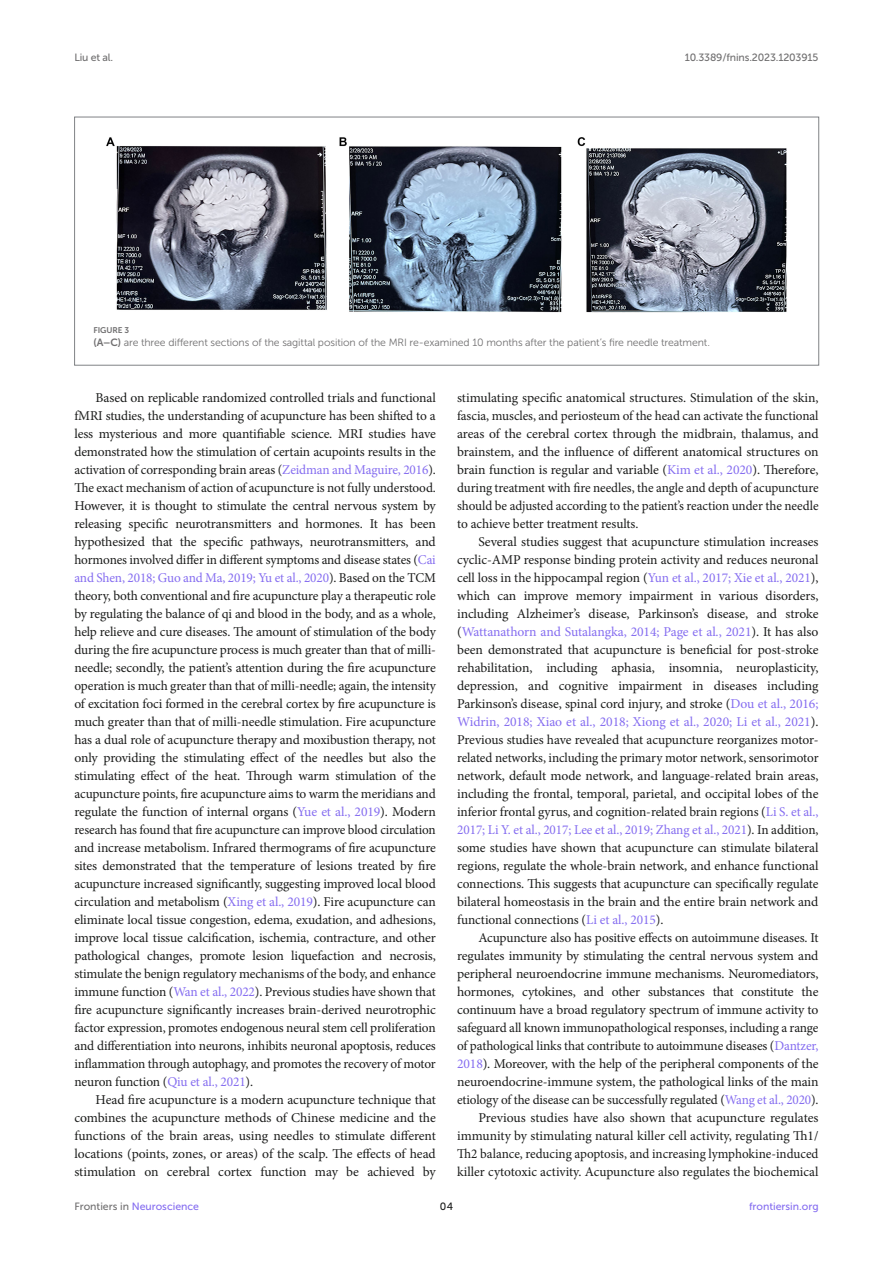
<style>
.page{position:relative;width:893px;height:1263px;background:#fff}
.page>*{position:absolute;margin:0;border:0;box-sizing:border-box;transform-origin:0 0}
.TEXT{font:13.5px/18px "Minion Pro";letter-spacing:-.005em;color:#1b1c1b;text-align:justify}
.FIG_LEG{font:10.5px "Museo Sans 300";letter-spacing:-.01em;color:#706f70}
.t1{font:10.5px "Museo Sans 500";color:#856df0}
.t2{font:10.5px "Museo Sans 500";letter-spacing:-.015em;color:#706f70}
.t3{font:10.5px "Museo Sans 500";color:#1b1c1b}
.FIG_HD{font:8.25px "Museo Sans 700";letter-spacing:-.01em;color:#706f70}
.s1{font-family:"Museo Sans 700"}
.s2{color:#856df0}
.s3{color:#706f70}
</style>
<div class="page">
<img style="left:106px;top:137px;width:681px;height:176px">
<div style="left:74px;top:117px;width:745px;height:248px;border:1px solid #808285"></div>
<p class="t2" style="left:74px;top:51px;width:40px">Liu et al.</p>
<p class="t2" style="left:685px;top:51px;width:135px">10.3389/fnins.2023.1203915</p>
<p class="FIG_HD" style="left:94px;top:325px;width:37px">FIGURE 3</p>
<p class="FIG_LEG" style="left:94px;top:337px;width:618px"><span class="s1">(A–C)</span> are three different sections of the sagittal position of the MRI re-examined 10 months after the patient’s fire needle treatment.</p>
<p class="TEXT" style="left:74px;top:389px;width:363px;text-indent:21px">Based on replicable randomized controlled trials and functional fMRI studies, the understanding of acupuncture has been shifted to a less mysterious and more quantifiable science. MRI studies have demonstrated how the stimulation of certain acupoints results in the activation of corresponding brain areas (<span class="s2">Zeidman and Maguire, 2016</span>).<br>The exact mechanism of action of acupuncture is not fully understood.<br>However, it is thought to stimulate the central nervous system by releasing specific neurotransmitters and hormones. It has been hypothesized that the specific pathways, neurotransmitters, and hormones involved differ in different symptoms and disease states (<span class="s2">Cai and Shen, 2018; Guo and Ma, 2019; Yu et al., 2020</span>). Based on the TCM theory, both conventional and fire acupuncture play a therapeutic role by regulating the balance of qi and blood in the body, and as a whole, help relieve and cure diseases. The amount of stimulation of the body during the fire acupuncture process is much greater than that of milli&shy;needle; secondly, the patient’s attention during the fire acupuncture operation is much greater than that of milli-needle; again, the intensity of excitation foci formed in the cerebral cortex by fire acupuncture is much greater than that of milli-needle stimulation. Fire acupuncture has a dual role of acupuncture therapy and moxibustion therapy, not only providing the stimulating effect of the needles but also the stimulating effect of the heat. Through warm stimulation of the acupuncture points, fire acupuncture aims to warm the meridians and regulate the function of internal organs (<span class="s2">Yue et al., 2019</span>). Modern research has found that fire acupuncture can improve blood circulation and increase metabolism. Infrared thermograms of fire acupuncture sites demonstrated that the temperature of lesions treated by fire acupuncture increased significantly, suggesting improved local blood circulation and metabolism (<span class="s2">Xing et al., 2019</span>). Fire acupuncture can eliminate local tissue congestion, edema, exudation, and adhesions, improve local tissue calcification, ischemia, contracture, and other pathological changes, promote lesion liquefaction and necrosis, stimulate the benign regulatory mechanisms of the body, and enhance immune function (<span class="s2">Wan et al., 2022</span>). Previous studies have shown that fire acupuncture significantly increases brain-derived neurotrophic factor expression, promotes endogenous neural stem cell proliferation and differentiation into neurons, inhibits neuronal apoptosis, reduces inflammation through autophagy, and promotes the recovery of motor neuron function (<span class="s2">Qiu et al., 2021</span>).</p>
<p class="TEXT" style="left:74px;top:1091px;width:363px;text-indent:21px">Head fire acupuncture is a modern acupuncture technique that combines the acupuncture methods of Chinese medicine and the functions of the brain areas, using needles to stimulate different locations (points, zones, or areas) of the scalp. The effects of head stimulation on cerebral cortex function may be achieved by</p>
<p class="TEXT" style="left:457px;top:389px;width:363px">stimulating specific anatomical structures. Stimulation of the skin, fascia, muscles, and periosteum of the head can activate the functional areas of the cerebral cortex through the midbrain, thalamus, and brainstem, and the influence of different anatomical structures on brain function is regular and variable (<span class="s2">Kim et al., 2020</span>). Therefore, during treatment with fire needles, the angle and depth of acupuncture should be adjusted according to the patient’s reaction under the needle to achieve better treatment results.</p>
<p class="TEXT" style="left:457px;top:533px;width:363px;text-indent:21px">Several studies suggest that acupuncture stimulation increases cyclic-AMP response binding protein activity and reduces neuronal cell loss in the hippocampal region (<span class="s2">Yun et al., 2017; Xie et al., 2021</span>), which can improve memory impairment in various disorders, including Alzheimer’s disease, Parkinson’s disease, and stroke (<span class="s2">Wattanathorn and Sutalangka, 2014; Page et al., 2021</span>). It has also been demonstrated that acupuncture is beneficial for post-stroke rehabilitation, including aphasia, insomnia, neuroplasticity, depression, and cognitive impairment in diseases including Parkinson’s disease, spinal cord injury, and stroke (<span class="s2">Dou et al., 2016; Widrin, 2018; Xiao et al., 2018; Xiong et al., 2020; Li et al., 2021</span>).<br>Previous studies have revealed that acupuncture reorganizes motor&shy;related networks, including the primary motor network, sensorimotor network, default mode network, and language-related brain areas, including the frontal, temporal, parietal, and occipital lobes of the inferior frontal gyrus, and cognition-related brain regions (<span class="s2">Li S. et al., 2017; Li Y. et al., 2017; Lee et al., 2019; Zhang et al., 2021</span>). In addition, some studies have shown that acupuncture can stimulate bilateral regions, regulate the whole-brain network, and enhance functional connections. This suggests that acupuncture can specifically regulate bilateral homeostasis in the brain and the entire brain network and functional connections (<span class="s2">Li et al., 2015</span>).</p>
<p class="TEXT" style="left:457px;top:929px;width:363px;text-indent:21px">Acupuncture also has positive effects on autoimmune diseases. It regulates immunity by stimulating the central nervous system and peripheral neuroendocrine immune mechanisms. Neuromediators, hormones, cytokines, and other substances that constitute the continuum have a broad regulatory spectrum of immune activity to safeguard all known immunopathological responses, including a range of pathological links that contribute to autoimmune diseases (<span class="s2">Dantzer, 2018</span>). Moreover, with the help of the peripheral components of the neuroendocrine-immune system, the pathological links of the main etiology of the disease can be successfully regulated (<span class="s2">Wang et al., 2020</span>).</p>
<p class="TEXT" style="left:457px;top:1109px;width:363px;text-indent:21px">Previous studies have also shown that acupuncture regulates immunity by stimulating natural killer cell activity, regulating Th1/ Th2 balance, reducing apoptosis, and increasing lymphokine-induced killer cytotoxic activity. Acupuncture also regulates the biochemical</p>
<p class="t1" style="left:74px;top:1200px;width:126px"><span class="s3">Frontiers in</span> Neuroscience</p>
<p class="t3" style="left:440px;top:1200px;width:15px">04</p>
<p class="t1" style="left:749px;top:1200px;width:71px">frontiersin.org</p>
</div>
